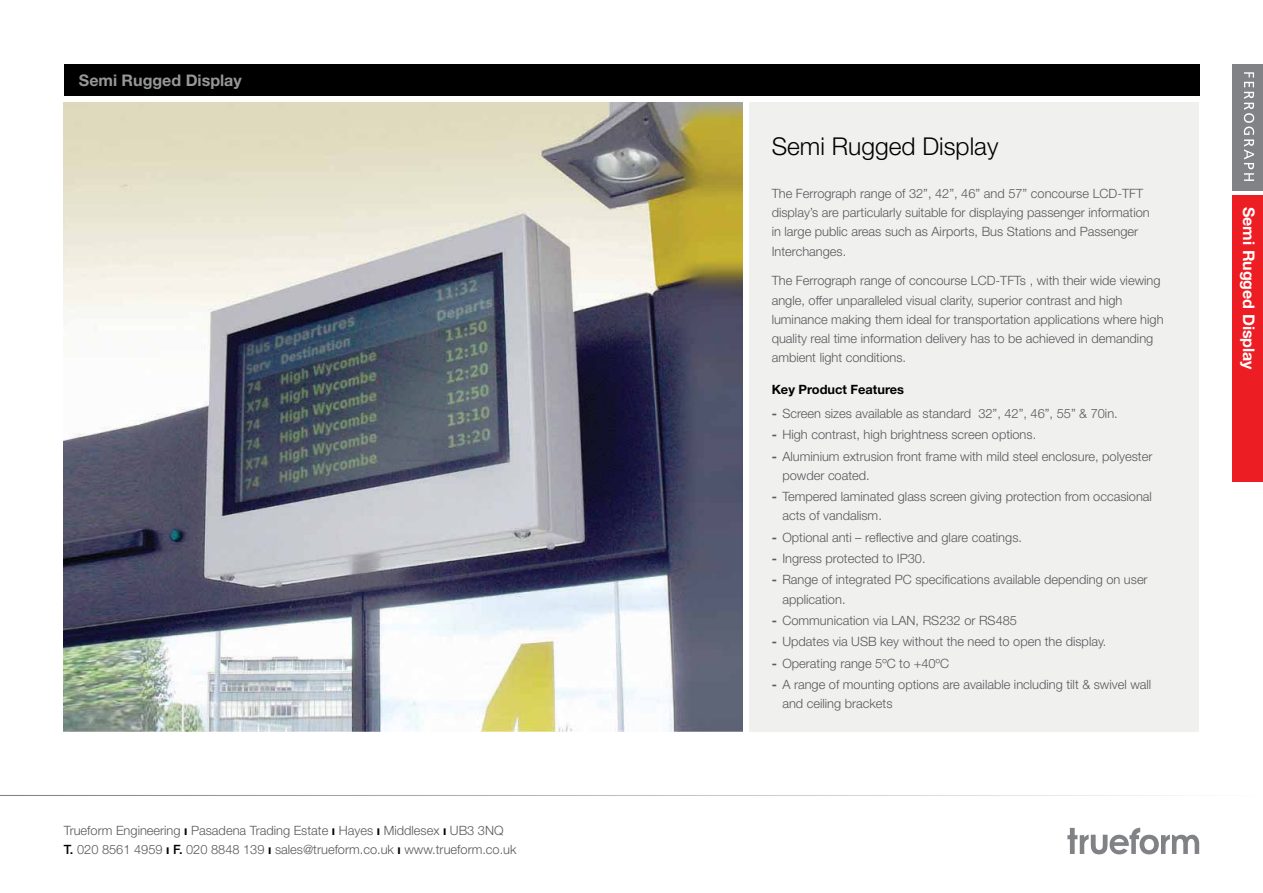
<style>
.page{position:relative;width:1263px;height:893px;background:#fff}
.page>*{position:absolute;margin:0;border:0;box-sizing:border-box;transform-origin:0 0}
.t1{font:300 24.6px "Helvetica Neue";color:#000}
.t2{font:700 16.05px "Helvetica Neue";color:#959798}
.t3{font:700 16.05px "Helvetica Neue";color:#fff}
.t4{font:300 12.75px/19.2px "Helvetica Neue";color:#58595b}
.t5{font:700 12.75px "Helvetica Neue";color:#000}
.s1{font-weight:700;color:#000}
.s2{font-weight:500;color:#000}
.s3{font-weight:700}
</style>
<div class="page">
<div style="left:749px;top:102px;width:450px;height:629px;background:#f0f0ef"></div>
<img style="left:64px;top:102px;width:678px;height:629px">
<svg style="left:1067px;top:828px;width:132px;height:26px"></svg>
<hr style="left:0;top:795px;width:1263px;height:1px;background:#808285">
<div style="left:64px;top:64px;width:1135px;height:32px;background:#000"></div>
<div style="left:1232px;top:195px;width:30px;height:286px;background:#ed1d24"></div>
<div style="left:1232px;top:64px;width:30px;height:127px;background:#808285"></div>
<svg style="left:1244px;top:72px;width:10px;height:109px"></svg>
<p class="t2" style="left:79px;top:70px;width:164px">Semi Rugged Display</p>
<p class="t4" style="left:64px;top:821px;width:454px">Trueform Engineering <span class="s1">ı</span> Pasadena Trading Estate <span class="s1">ı</span> Hayes <span class="s1">ı</span> Middlesex <span class="s1">ı</span> UB3 3NQ<br><span class="s2">T.</span> 020 8561 4959 <span class="s1">ı</span> <span class="s2">F.</span> 020 8848 139 <span class="s1">ı</span> sales@trueform.co.uk <span class="s1">ı</span> www.trueform.co.uk</p>
<h1 class="t1" style="left:772px;top:131px;width:228px">Semi Rugged Display</h1>
<p class="t4" style="left:772px;top:183px;width:380px">The Ferrograph range of 32”, 42”, 46” and 57” concourse LCD-TFT display’s are particularly suitable for displaying passenger information in large public areas such as Airports, Bus Stations and Passenger Interchanges.</p>
<p class="t4" style="left:772px;top:271px;width:393px">The Ferrograph range of concourse LCD-TFTs , with their wide viewing angle, offer unparalleled visual clarity, superior contrast and high luminance making them ideal for transportation applications where high quality real time information delivery has to be achieved in demanding ambient light conditions.</p>
<p class="t5" style="left:772px;top:382px;width:134px">Key Product Features</p>
<p class="t4" style="left:772px;top:403px;width:348px"><span class="s3">-</span> Screen sizes available as standard 32”, 42”, 46”, 55” &amp; 70in.</p>
<p class="t4" style="left:772px;top:425px;width:266px"><span class="s3">-</span> High contrast, high brightness screen options.</p>
<p class="t4" style="left:782px;top:446px;width:371px;text-indent:-11px"><span class="s3">-</span> Aluminium extrusion front frame with mild steel enclosure, polyester powder coated.</p>
<p class="t4" style="left:782px;top:487px;width:371px;text-indent:-11px"><span class="s3">-</span> Tempered laminated glass screen giving protection from occasional acts of vandalism.</p>
<p class="t4" style="left:772px;top:527px;width:252px"><span class="s3">-</span> Optional anti – reflective and glare coatings.</p>
<p class="t4" style="left:772px;top:549px;width:155px"><span class="s3">-</span> Ingress protected to IP30.</p>
<p class="t4" style="left:782px;top:570px;width:367px;text-indent:-11px"><span class="s3">-</span> Range of integrated PC specifications available depending on user application.</p>
<p class="t4" style="left:772px;top:611px;width:247px"><span class="s3">-</span> Communication via LAN, RS232 or RS485</p>
<p class="t4" style="left:772px;top:632px;width:336px"><span class="s3">-</span> Updates via USB key without the need to open the display.</p>
<p class="t4" style="left:772px;top:653px;width:179px"><span class="s3">-</span> Operating range 5ºC to +40ºC</p>
<p class="t4" style="left:782px;top:675px;width:370px;text-indent:-11px"><span class="s3">-</span> A range of mounting options are available including tilt &amp; swivel wall and ceiling brackets</p>
<p class="t3" style="left:1259px;top:207px;width:165px;rotate:90deg">Semi Rugged Display</p>
</div>
